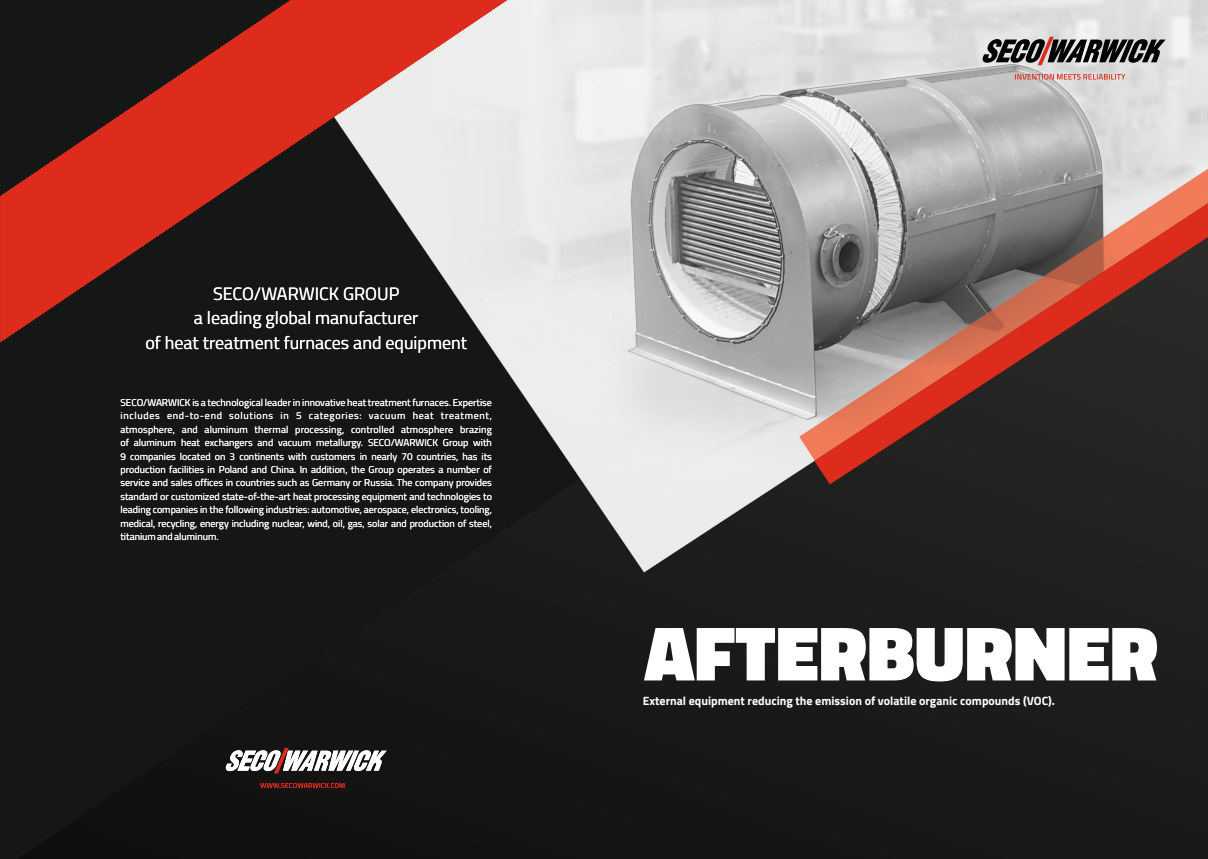
<style>
.page{position:relative;width:1208px;height:859px;background:#fff}
.page>*{position:absolute;margin:0;border:0;box-sizing:border-box;transform-origin:0 0}
.t1{font:700 78.3px "Titillium";color:#fff}
.t2{font:18px/24.6px "Titillium";color:#fff;text-align:center}
.t3{font:700 12px "Titillium";color:#fff}
.t4{font:10px/13.4px "Titillium";color:#fff;text-align:justify}
</style>
<div class="page">
<img style="left:0;top:0;width:1208px;height:859px">
<svg style="left:814px;top:203px;width:394px;height:281px;background:#6e4d47"></svg>
<svg style="left:0;top:0;width:508px;height:342px;background:#7f443f"></svg>
<svg style="left:1015px;top:74px;width:110px;height:6px"></svg>
<svg style="left:981px;top:37px;width:184px;height:28px;background:#6a6768"></svg>
<svg style="left:260px;top:783px;width:84px;height:5px"></svg>
<svg style="left:225px;top:748px;width:162px;height:25px"></svg>
<h2 class="t2" style="left:145px;top:283px;width:323px">SECO/WARWICK GROUP<br>a leading global manufacturer<br>of heat treatment furnaces and equipment</h2>
<p class="t4" style="left:120px;top:397px;width:373px">SECO/WARWICK is a technological leader in innovative heat treatment furnaces. Expertise includes end-to-end solutions in 5 categories: vacuum heat treatment, atmosphere, and aluminum thermal processing, controlled atmosphere brazing of aluminum heat exchangers and vacuum metallurgy. SECO/WARWICK Group with 9 companies located on 3 continents with customers in nearly 70 countries, has its production facilities in Poland and China. In addition, the Group operates a number of service and sales offices in countries such as Germany or Russia. The company provides standard or customized state-of-the-art heat processing equipment and technologies to leading companies in the following industries: automotive, aerospace, electronics, tooling, medical, recycling, energy including nuclear, wind, oil, gas, solar and production of steel, titanium and aluminum.</p>
<h1 class="t1" style="left:644px;top:622px;width:515px">AFTERBURNER</h1>
<p class="t3" style="left:643px;top:695px;width:414px">External equipment reducing the emission of volatile organic compounds (VOC).</p>
</div>
